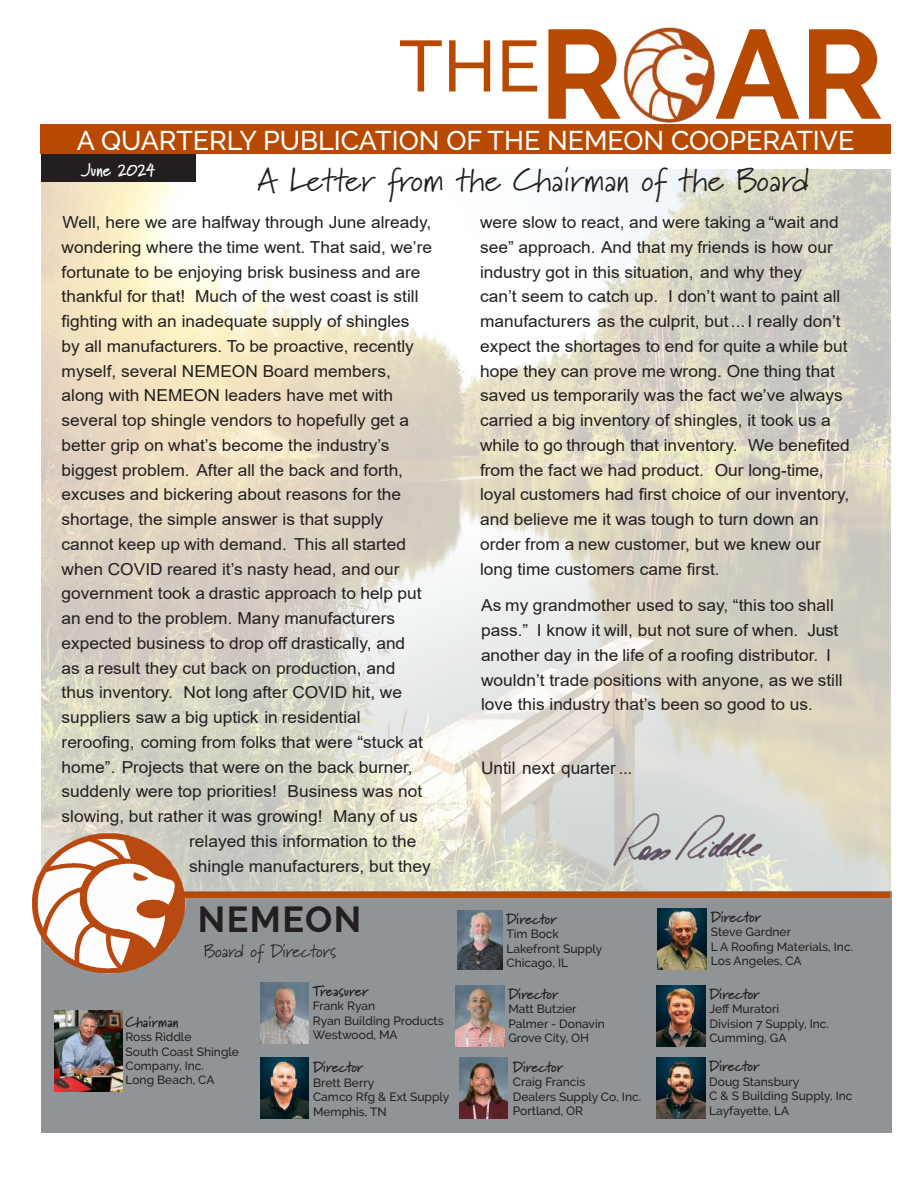
<style>
.page{position:relative;width:918px;height:1188px;background:#fff}
.page>*{position:absolute;margin:0;border:0;box-sizing:border-box;transform-origin:0 0}
.t1{font:700 126px "Raleway";color:#b74a00}
.t2{font:700 36px "Raleway";letter-spacing:.04em;color:#231f20}
.t3{font:33px "Marydale";color:#231f20}
.t4{font:500 27px "Raleway";color:#fff}
.t5{font:18px "Marydale";color:#231f20}
.t6{font:700 18px "Marydale";color:#fff;scale:.94 1}
.t7{font:17.25px "Arial";color:#231f20}
.t8{font:16.5px/24.8px "Arial";color:#231f20;scale:1.05 1}
.t9{font:700 15px "Marydale";letter-spacing:-.02em;color:#231f20}
.t10{font:700 15px "Marydale";color:#231f20}
.t11{font:500 12px/14.4px "Raleway";color:#231f20}
</style>
<div class="page">
<img style="left:41px;top:170px;width:849px;height:721px">
<div style="left:40px;top:125px;width:851px;height:29px;background:#b74a00"></div>
<div style="left:41px;top:892px;width:851px;height:241px;background:#909496"></div>
<div style="left:40px;top:892px;width:850px;height:6px;background:#b74a00"></div>
<img style="left:456px;top:986px;width:48px;height:60px">
<img style="left:458px;top:911px;width:45px;height:58px">
<div style="left:41px;top:154px;width:155px;height:28px;background:#231f20"></div>
<img style="left:658px;top:909px;width:48px;height:60px">
<img style="left:260px;top:1058px;width:49px;height:61px">
<img style="left:657px;top:986px;width:48px;height:60px">
<img style="left:623px;top:27px;width:92px;height:96px">
<img style="left:54px;top:1010px;width:68px;height:81px">
<img style="left:459px;top:1058px;width:49px;height:61px">
<img style="left:593px;top:807px;width:191px;height:69px">
<img style="left:32px;top:830px;width:157px;height:144px">
<img style="left:260px;top:982px;width:49px;height:61px">
<img style="left:657px;top:1058px;width:48px;height:61px">
<h1 class="t1" style="left:399px;top:2px;width:486px"><sup>THE</sup>ROAR</h1>
<h3 class="t4" style="left:77px;top:125px;width:779px">A QUARTERLY PUBLICATION OF THE NEMEON COOPERATIVE</h3>
<p class="t6" style="left:81px;top:159px;width:81px">June 2024</p>
<h3 class="t3" style="left:257px;top:161px;width:554px">A Letter from the Chairman of the Board</h3>
<p class="t8" style="left:63px;top:210px;width:353px">Well, here we are halfway through June already,</p>
<p class="t8" style="left:62px;top:234px;width:354px">wondering where the time went. That said, we’re</p>
<p class="t8" style="left:62px;top:259px;width:343px">fortunate to be enjoying brisk business and are</p>
<p class="t8" style="left:62px;top:284px;width:342px">thankful for that! Much of the west coast is still</p>
<p class="t8" style="left:62px;top:309px;width:333px">fighting with an inadequate supply of shingles</p>
<p class="t8" style="left:62px;top:333px;width:337px">by all manufacturers. To be proactive, recently</p>
<p class="t8" style="left:62px;top:358px;width:315px">myself, several NEMEON Board members,</p>
<p class="t8" style="left:62px;top:383px;width:317px">along with NEMEON leaders have met with</p>
<p class="t8" style="left:62px;top:408px;width:333px">several top shingle vendors to hopefully get a</p>
<p class="t8" style="left:62px;top:432px;width:314px">better grip on what’s become the industry’s</p>
<p class="t8" style="left:62px;top:457px;width:327px">biggest problem. After all the back and forth,</p>
<p class="t8" style="left:62px;top:482px;width:325px">excuses and bickering about reasons for the</p>
<p class="t8" style="left:62px;top:507px;width:308px">shortage, the simple answer is that supply</p>
<p class="t8" style="left:62px;top:531px;width:330px">cannot keep up with demand. This all started</p>
<p class="t8" style="left:62px;top:556px;width:323px">when COVID reared it’s nasty head, and our</p>
<p class="t8" style="left:62px;top:581px;width:345px">government took a drastic approach to help put</p>
<p class="t8" style="left:62px;top:606px;width:319px">an end to the problem. Many manufacturers</p>
<p class="t8" style="left:62px;top:630px;width:329px">expected business to drop off drastically, and</p>
<p class="t8" style="left:62px;top:655px;width:320px">as a result they cut back on production, and</p>
<p class="t8" style="left:62px;top:680px;width:326px">thus inventory. Not long after COVID hit, we</p>
<p class="t8" style="left:62px;top:705px;width:286px">suppliers saw a big uptick in residential</p>
<p class="t8" style="left:62px;top:729px;width:346px">reroofing, coming from folks that were “stuck at</p>
<p class="t8" style="left:62px;top:754px;width:336px">home”. Projects that were on the back burner,</p>
<p class="t8" style="left:62px;top:779px;width:345px">suddenly were top priorities! Business was not</p>
<p class="t8" style="left:62px;top:804px;width:341px">slowing, but rather it was growing! Many of us</p>
<p class="t8" style="left:189px;top:828px;width:218px">relayed this information to the</p>
<p class="t8" style="left:189px;top:853px;width:232px">shingle manufacturers, but they</p>
<h2 class="t2" style="left:198px;top:899px;width:165px">NEMEON</h2>
<p class="t5" style="left:204px;top:940px;width:134px">Board of Directors</p>
<p class="t9" style="left:126px;top:1013px;width:55px">Chairman</p>
<p class="t11" style="left:126px;top:1030px;width:115px">Ross Riddle<br>South Coast Shingle<br>Company, Inc.<br>Long Beach, CA</p>
<p class="t10" style="left:313px;top:982px;width:57px">Treasurer</p>
<p class="t11" style="left:313px;top:999px;width:132px">Frank Ryan<br>Ryan Building Products<br>Westwood, MA</p>
<p class="t9" style="left:313px;top:1058px;width:52px">Director</p>
<p class="t11" style="left:313px;top:1075px;width:138px">Brett Berry<br>Camco Rfg &amp; Ext Supply<br>Memphis, TN</p>
<p class="t8" style="left:480px;top:210px;width:354px">were slow to react, and were taking a “wait and see” approach. And that my friends is how our industry got in this situation, and why they<br>can’t seem to catch up. I don’t want to paint all manufacturers as the culprit, but ... I really don’t expect the shortages to end for quite a while but hope they can prove me wrong. One thing that saved us temporarily was the fact we’ve always carried a big inventory of shingles, it took us a while to go through that inventory. We benefited from the fact we had product. Our long-time, loyal customers had first choice of our inventory, and believe me it was tough to turn down an order from a new customer, but we knew our long time customers came first.</p>
<p class="t8" style="left:481px;top:593px;width:346px">As my grandmother used to say, “this too shall pass.” I know it will, but not sure of when. Just another day in the life of a roofing distributor. I wouldn’t trade positions with anyone, as we still love this industry that’s been so good to us.</p>
<p class="t7" style="left:481px;top:756px;width:153px">Until next quarter ...</p>
<p class="t9" style="left:507px;top:910px;width:52px">Director</p>
<p class="t11" style="left:507px;top:927px;width:97px">Tim Bock<br>Lakefront Supply<br>Chicago, IL</p>
<p class="t9" style="left:508px;top:985px;width:52px">Director</p>
<p class="t11" style="left:508px;top:1002px;width:98px">Matt Butzier<br>Palmer - Donavin<br>Grove City, OH</p>
<p class="t9" style="left:513px;top:1058px;width:52px">Director</p>
<p class="t11" style="left:513px;top:1075px;width:130px">Craig Francis<br>Dealers Supply Co, Inc.<br>Portland, OR</p>
<p class="t9" style="left:711px;top:908px;width:52px">Director</p>
<p class="t11" style="left:711px;top:925px;width:144px">Steve Gardner<br>L A Roofing Materials, Inc.<br>Los Angeles, CA</p>
<p class="t9" style="left:709px;top:985px;width:52px">Director</p>
<p class="t11" style="left:709px;top:1002px;width:121px">Jeff Muratori<br>Division 7 Supply, Inc.<br>Cumming, GA</p>
<p class="t9" style="left:709px;top:1057px;width:52px">Director</p>
<p class="t11" style="left:709px;top:1074px;width:145px">Doug Stansbury<br>C &amp; S Building Supply, Inc<br>Layfayette, LA</p>
</div>
